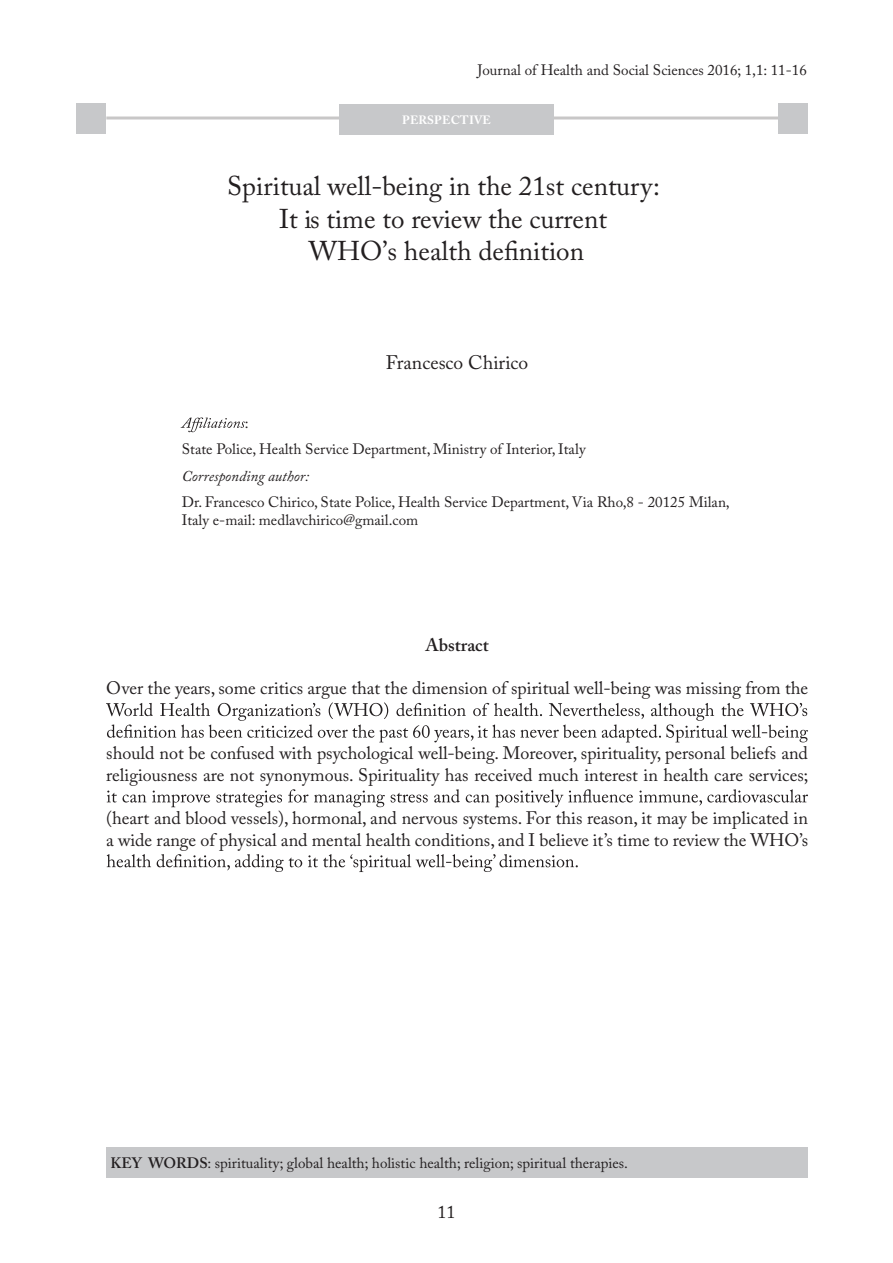
<style>
.page{position:relative;width:893px;height:1263px;background:#fff}
.page>*{position:absolute;margin:0;border:0;box-sizing:border-box;transform-origin:0 0}
.t1{font:27px/32.4px "Adobe Caslon Pro";color:#231f20;text-align:center}
.t2{font:19.5px "Adobe Caslon Pro";color:#231f20}
.t3{font:18px/21.6px "Adobe Caslon Pro";color:#231f20}
.t4{font:600 18px "Adobe Caslon Pro";color:#231f20}
.t5{font:15px/26.5px "Adobe Caslon Pro";color:#231f20}
.t6{font:italic 15px "Adobe Caslon Pro";color:#231f20}
.t7{font:700 12px "Adobe Caslon Pro";letter-spacing:.015em;color:#fff}
.s1{font-weight:600}
</style>
<div class="page">
<hr style="left:106px;top:116px;width:698px;height:3px;background:#231f20">
<svg style="left:106px;top:702px;width:702px;height:40px"></svg>
<svg style="left:107px;top:789px;width:701px;height:18px"></svg>
<svg style="left:107px;top:854px;width:471px;height:18px"></svg>
<div style="left:76px;top:103px;width:30px;height:30px;background:#c7c8ca"></div>
<div style="left:778px;top:103px;width:30px;height:30px;background:#c7c8ca"></div>
<svg style="left:181px;top:417px;width:64px;height:15px"></svg>
<div style="left:339px;top:104px;width:215px;height:31px;background:#c7c8ca"></div>
<div style="left:106px;top:1148px;width:702px;height:30px;background:#c7c8ca"></div>
<p class="t5" style="left:477px;top:56px;width:331px">Journal of Health and Social Sciences 2016; 1,1: 11-16</p>
<p class="t7" style="left:402px;top:113px;width:90px">PERSPECTIVE</p>
<h1 class="t1" style="left:227px;top:170px;width:434px">Spiritual well-being in the 21st century:<br>It is time to review the current<br>WHO’s health definition</h1>
<p class="t2" style="left:386px;top:351px;width:144px">Francesco Chirico</p>
<p class="t5" style="left:182px;top:409px;width:405px;text-indent:63px">:<br>State Police, Health Service Department, Ministry of Interior, Italy</p>
<p class="t6" style="left:182px;top:467px;width:129px">Corresponding author:</p>
<p class="t5" style="left:182px;top:493px;width:549px;line-height:18px">Dr. Francesco Chirico, State Police, Health Service Department, Via Rho,8 - 20125 Milan,<br>Italy e-mail: medlavchirico@gmail.com</p>
<p class="t4" style="left:425px;top:634px;width:65px">Abstract</p>
<p class="t3" style="left:106px;top:677px;width:703px">Over the years, some critics argue that the dimension of spiritual well-being was missing from the</p>
<p class="t3" style="left:106px;top:742px;width:703px">should not be confused with psychological well-being. Moreover, spirituality, personal beliefs and religiousness are not synonymous. Spirituality has received much interest in health care services;</p>
<p class="t3" style="left:106px;top:807px;width:703px">(heart and blood vessels), hormonal, and nervous systems. For this reason, it may be implicated in a wide range of physical and mental health conditions, and I believe it’s time to review the WHO’s</p>
<p class="t5" style="left:111px;top:1150px;width:519px"><span class="s1">KEY WORDS</span>: spirituality; global health; holistic health; religion; spiritual therapies.</p>
<p class="t3" style="left:437px;top:1201px;width:19px">11</p>
</div>
